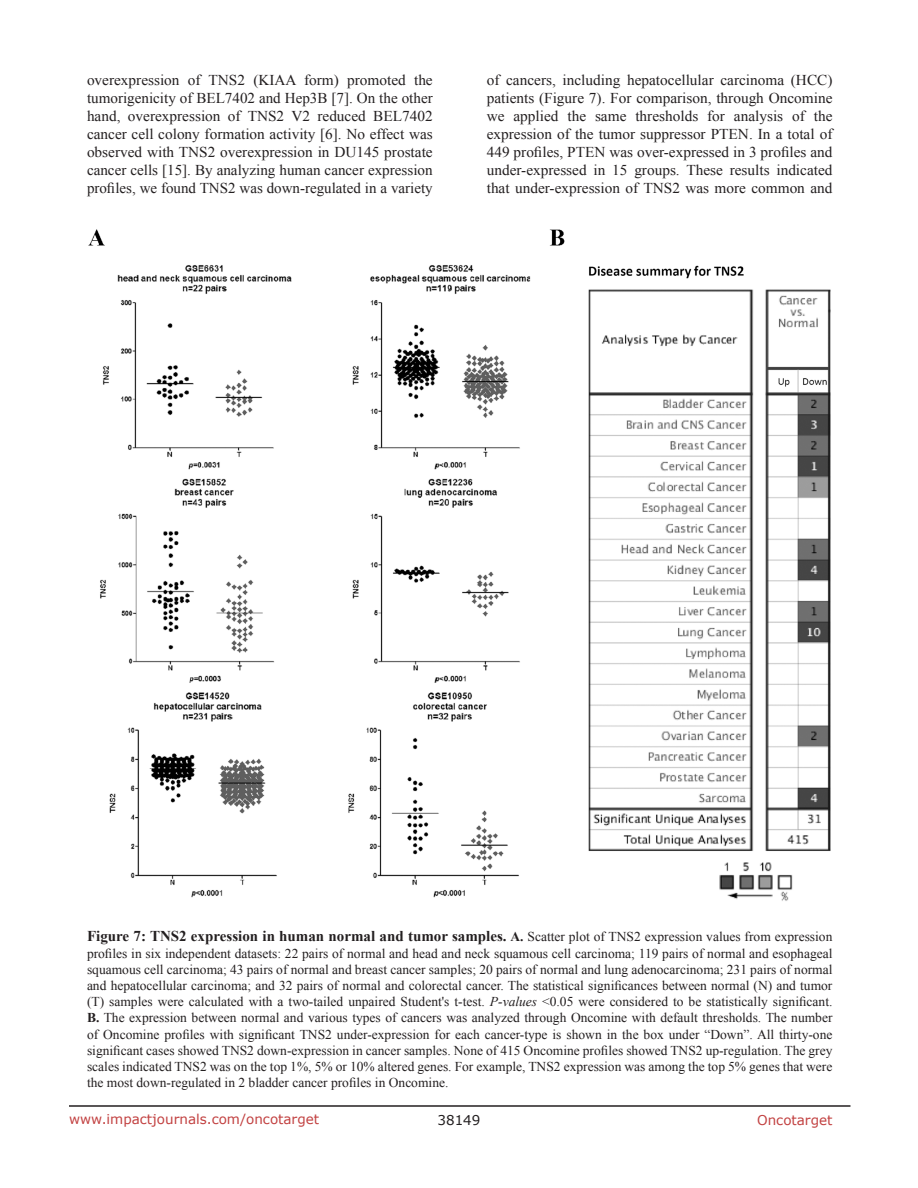
<style>
.page{position:relative;width:918px;height:1188px;background:#fff}
.page>*{position:absolute;margin:0;border:0;box-sizing:border-box;transform-origin:0 0}
.t1{font:15px/18px "Times New Roman";color:#231f20;text-align:justify}
.t2{font:700 15px "Times New Roman";color:#231f20}
.t3{font:13.5px/16.2px "Times New Roman";color:#231f20;text-align:justify}
.t4{font:13.5px "Verdana";color:#c24141}
.t5{font:13.5px "Verdana";color:#231f20}
.s1{font-size:13.5px}
.s2{font-weight:400;font-size:13.5px}
.s3{font-style:italic}
.s4{font-weight:700}
</style>
<div class="page">
<hr style="left:69px;top:1105px;width:781px;height:2px;background:#231f20">
<img style="left:88px;top:229px;width:743px;height:672px">
<p class="t1" style="left:87px;top:71px;width:347px">overexpression of TNS2 (KIAA form) promoted the tumorigenicity of BEL7402 and Hep3B [7]. On the other hand, overexpression of TNS2 V2 reduced BEL7402 cancer cell colony formation activity [6]. No effect was observed with TNS2 overexpression in DU145 prostate cancer cells [15]. By analyzing human cancer expression profiles, we found TNS2 was down-regulated in a variety</p>
<p class="t1" style="left:487px;top:71px;width:347px">of cancers, including hepatocellular carcinoma (HCC) patients (Figure 7). For comparison, through Oncomine we applied the same thresholds for analysis of the expression of the tumor suppressor PTEN. In a total of 449 profiles, PTEN was over-expressed in 3 profiles and under-expressed in 15 groups. These results indicated that under-expression of TNS2 was more common and</p>
<p class="t2" style="left:87px;top:926px;width:747px">Figure 7: TNS2 expression in human normal and tumor samples. <span class="s1">A.</span> <span class="s2">Scatter plot of TNS2 expression values from expression</span></p>
<p class="t3" style="left:87px;top:945px;width:747px">profiles in six independent datasets: 22 pairs of normal and head and neck squamous cell carcinoma; 119 pairs of normal and esophageal squamous cell carcinoma; 43 pairs of normal and breast cancer samples; 20 pairs of normal and lung adenocarcinoma; 231 pairs of normal and hepatocellular carcinoma; and 32 pairs of normal and colorectal cancer. The statistical significances between normal (N) and tumor (T) samples were calculated with a two-tailed unpaired Student's t-test. <span class="s3">P-values</span> &lt;0.05 were considered to be statistically significant.<br><span class="s4">B.</span> The expression between normal and various types of cancers was analyzed through Oncomine with default thresholds. The number of Oncomine profiles with significant TNS2 under-expression for each cancer-type is shown in the box under “Down”. All thirty-one significant cases showed TNS2 down-expression in cancer samples. None of 415 Oncomine profiles showed TNS2 up-regulation. The grey scales indicated TNS2 was on the top 1%, 5% or 10% altered genes. For example, TNS2 expression was among the top 5% genes that were the most down-regulated in 2 bladder cancer profiles in Oncomine.</p>
<p class="t4" style="left:69px;top:1110px;width:252px">www.impactjournals.com/oncotarget</p>
<p class="t5" style="left:438px;top:1111px;width:44px">38149</p>
<p class="t4" style="left:757px;top:1111px;width:77px">Oncotarget</p>
</div>
